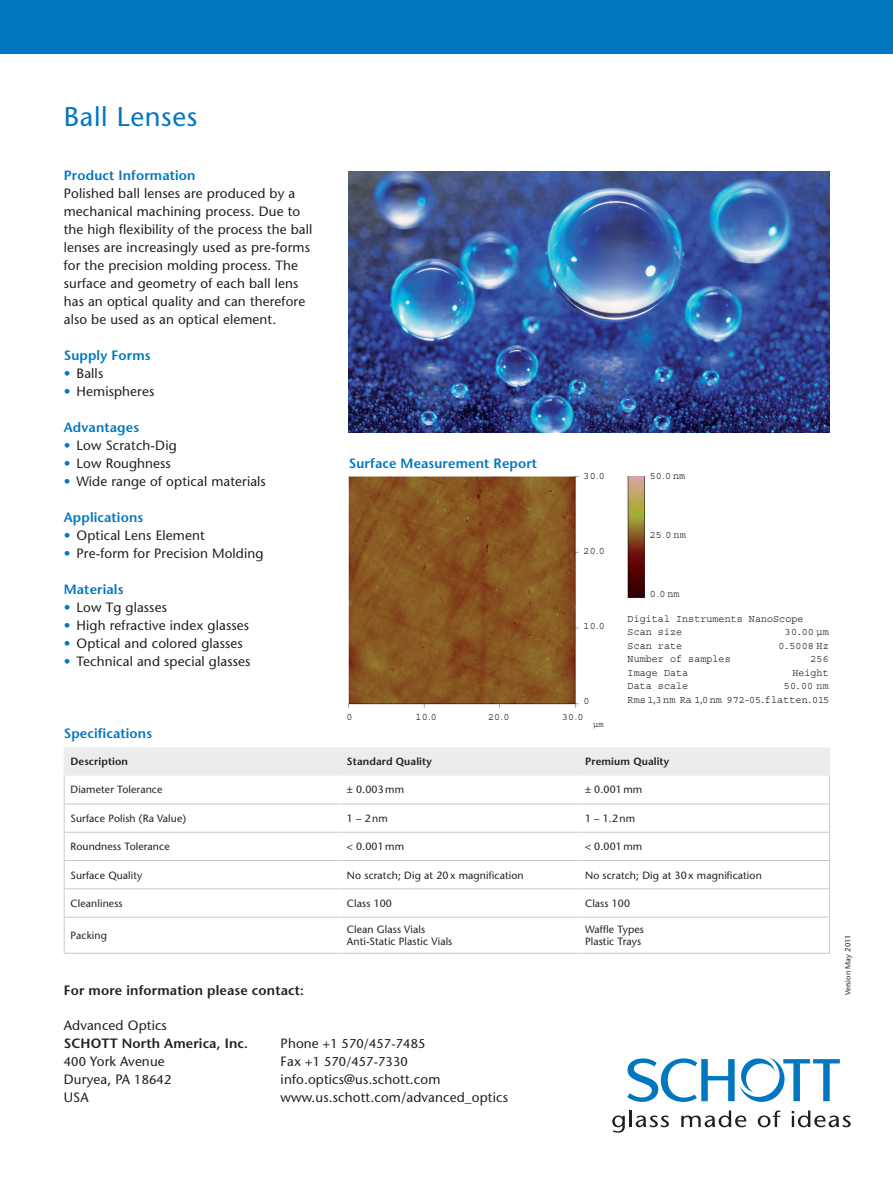
<style>
.page{position:relative;width:893px;height:1191px;background:#fff}
.page>*{position:absolute;margin:0;border:0;box-sizing:border-box;transform-origin:0 0}
.Headline{font:500 27px "Stone Sans Std";letter-spacing:.025em;color:#0077c0}
.Copy{font:500 13.5px/18px "Stone Sans Std";letter-spacing:.01em;color:#231f20}
.Liste{font:500 13.5px "Stone Sans Std";letter-spacing:.01em;color:#231f20}
.Adressfeld_copy{font:500 13.5px "Stone Sans Std";letter-spacing:.01em;color:#231f20}
.Subline{font:600 13.5px "Stone Sans Std";letter-spacing:.01em;color:#0077c0}
.Adressfeld_semibold{font:600 13.5px "Stone Sans Std";letter-spacing:.01em;color:#231f20}
.Adressfeld_copy-2{font:500 12.75px "Stone Sans Std";letter-spacing:.01em;color:#231f20}
.Tabellentext{font:500 10.5px "Stone Sans Std";letter-spacing:.01em;color:#231f20}
.Copy-2{font:10.5px "Courier Std";letter-spacing:.01em;color:#231f20;scale:.95 1}
.Tabellenkopf{font:600 10.5px "Stone Sans Std";letter-spacing:.01em;color:#231f20}
.Copy-3{font:10.5px "Courier Std";letter-spacing:.01em;color:#231f20;scale:.96 1}
.Copy-4{font:9px "Courier Std";color:#231f20;scale:.95 1}
.Drucknorm{font:500 7.5px "Stone Sans Std";letter-spacing:.01em;color:#231f20}
.s1{color:#0077c0}
.s2{font-size:7.5px}
.s3{font-size:13.5px}
.s4{font-size:12.75px}
</style>
<div class="page">
<div style="left:0;top:0;width:893px;height:53px;background:#0077c0"></div>
<svg style="left:627px;top:1057px;width:213px;height:45px"></svg>
<svg style="left:612px;top:1115px;width:13px;height:17px"></svg>
<hr style="left:629px;top:1110px;width:3px;height:17px;background:#231f20">
<svg style="left:636px;top:1115px;width:33px;height:12px"></svg>
<svg style="left:681px;top:1110px;width:65px;height:17px"></svg>
<svg style="left:758px;top:1110px;width:23px;height:17px"></svg>
<svg style="left:791px;top:1110px;width:60px;height:17px"></svg>
<img style="left:349px;top:171px;width:480px;height:261px">
<img style="left:349px;top:476px;width:229px;height:231px">
<img style="left:627px;top:477px;width:19px;height:122px">
<hr style="left:64px;top:916px;width:277px;height:1px;background:#c7c8ca">
<hr style="left:64px;top:917px;width:1px;height:36px;background:#c7c8ca">
<hr style="left:341px;top:916px;width:238px;height:1px;background:#c7c8ca">
<hr style="left:579px;top:916px;width:251px;height:1px;background:#c7c8ca">
<hr style="left:829px;top:917px;width:1px;height:36px;background:#c7c8ca">
<hr style="left:64px;top:953px;width:277px;height:1px;background:#c7c8ca">
<hr style="left:341px;top:953px;width:238px;height:1px;background:#c7c8ca">
<hr style="left:579px;top:953px;width:251px;height:1px;background:#c7c8ca">
<svg style="left:64px;top:747px;width:766px;height:169px"></svg>
<p class="Headline" style="left:64px;top:100px;width:135px">Ball Lenses</p>
<p class="Subline" style="left:64px;top:167px;width:133px">Product Information</p>
<p class="Copy" style="left:64px;top:184px;width:250px">Polished ball lenses are produced by a mechanical machining process. Due to the high flexibility of the process the ball lenses are increasingly used as pre-forms for the precision molding process. The surface and geometry of each ball lens has an optical quality and can therefore also be used as an optical element.</p>
<p class="Subline" style="left:64px;top:347px;width:88px">Supply Forms</p>
<p class="Liste" style="left:64px;top:365px;width:41px"><span class="s1">•</span> Balls</p>
<p class="Liste" style="left:64px;top:383px;width:92px"><span class="s1">•</span> Hemispheres</p>
<p class="Subline" style="left:64px;top:419px;width:77px">Advantages</p>
<p class="Liste" style="left:64px;top:437px;width:114px"><span class="s1">•</span> Low Scratch-Dig</p>
<p class="Liste" style="left:64px;top:455px;width:109px"><span class="s1">•</span> Low Roughness</p>
<p class="Liste" style="left:64px;top:473px;width:204px"><span class="s1">•</span> Wide range of optical materials</p>
<p class="Subline" style="left:64px;top:509px;width:81px">Applications</p>
<p class="Liste" style="left:64px;top:527px;width:142px"><span class="s1">•</span> Optical Lens Element</p>
<p class="Liste" style="left:64px;top:545px;width:201px"><span class="s1">•</span> Pre-form for Precision Molding</p>
<p class="Subline" style="left:64px;top:581px;width:61px">Materials</p>
<p class="Liste" style="left:64px;top:599px;width:105px"><span class="s1">•</span> Low Tg glasses</p>
<p class="Liste" style="left:64px;top:617px;width:187px"><span class="s1">•</span> High refractive index glasses</p>
<p class="Liste" style="left:64px;top:635px;width:181px"><span class="s1">•</span> Optical and colored glasses</p>
<p class="Liste" style="left:64px;top:653px;width:188px"><span class="s1">•</span> Technical and special glasses</p>
<p class="Subline" style="left:349px;top:455px;width:190px">Surface Measurement Report</p>
<p class="Copy-2" style="left:584px;top:470px;width:24px">30<span class="s2">.</span>0</p>
<p class="Copy-2" style="left:584px;top:545px;width:24px">20<span class="s2">.</span>0</p>
<p class="Copy-2" style="left:584px;top:620px;width:24px">10<span class="s2">.</span>0</p>
<p class="Copy-2" style="left:584px;top:695px;width:8px">0</p>
<p class="Copy-2" style="left:347px;top:711px;width:8px">0</p>
<p class="Copy-2" style="left:416px;top:711px;width:24px">10<span class="s2">.</span>0</p>
<p class="Copy-2" style="left:488px;top:711px;width:24px">20<span class="s2">.</span>0</p>
<p class="Copy-2" style="left:562px;top:711px;width:24px">30<span class="s2">.</span>0</p>
<p class="Copy-2" style="left:650px;top:470px;width:39px">50<span class="s2">.</span>0 nm</p>
<p class="Copy-2" style="left:650px;top:529px;width:39px">25<span class="s2">.</span>0 nm</p>
<p class="Copy-2" style="left:650px;top:588px;width:33px">0<span class="s2">.</span>0 nm</p>
<p class="Copy-2" style="left:628px;top:612px;width:187px">Digital Instruments NanoScope</p>
<p class="Copy-2" style="left:628px;top:626px;width:59px">Scan size</p>
<p class="Copy-2" style="left:785px;top:626px;width:48px">30.00 µm</p>
<p class="Copy-2" style="left:628px;top:639px;width:59px">Scan rate</p>
<p class="Copy-2" style="left:778px;top:639px;width:54px">0.5008 Hz</p>
<p class="Copy-2" style="left:628px;top:653px;width:110px">Number of samples</p>
<p class="Copy-2" style="left:810px;top:653px;width:21px">256</p>
<p class="Copy-2" style="left:628px;top:666px;width:65px">Image Data</p>
<p class="Copy-2" style="left:792px;top:666px;width:40px">Height</p>
<p class="Copy-2" style="left:628px;top:680px;width:65px">Data scale</p>
<p class="Copy-2" style="left:784px;top:680px;width:49px">50.00 nm</p>
<p class="Copy-3" style="left:628px;top:693px;width:212px">Rms 1,3nm Ra 1,0nm 972-05.flatten.015</p>
<p class="Copy-4" style="left:593px;top:719px;width:12px">µm</p>
<p class="Subline" style="left:64px;top:725px;width:90px">Specifications</p>
<p class="Tabellenkopf" style="left:71px;top:755px;width:59px">Description</p>
<p class="Tabellenkopf" style="left:347px;top:755px;width:86px">Standard Quality</p>
<p class="Tabellenkopf" style="left:585px;top:755px;width:86px">Premium Quality</p>
<p class="Tabellentext" style="left:71px;top:783px;width:93px">Diameter Tolerance</p>
<p class="Tabellentext" style="left:347px;top:783px;width:59px">± 0.003mm</p>
<p class="Tabellentext" style="left:585px;top:783px;width:59px">± 0.001mm</p>
<p class="Tabellentext" style="left:71px;top:812px;width:117px">Surface Polish (Ra Value)</p>
<p class="Tabellentext" style="left:347px;top:812px;width:42px">1 – 2nm</p>
<p class="Tabellentext" style="left:585px;top:812px;width:52px">1 – 1.2nm</p>
<p class="Tabellentext" style="left:71px;top:840px;width:101px">Roundness Tolerance</p>
<p class="Tabellentext" style="left:347px;top:840px;width:59px">&lt; 0.001mm</p>
<p class="Tabellentext" style="left:585px;top:840px;width:59px">&lt; 0.001mm</p>
<p class="Tabellentext" style="left:71px;top:868px;width:73px">Surface Quality</p>
<p class="Tabellentext" style="left:347px;top:868px;width:178px">No scratch; Dig at 20 x magnification</p>
<p class="Tabellentext" style="left:585px;top:868px;width:178px">No scratch; Dig at 30 x magnification</p>
<p class="Tabellentext" style="left:71px;top:897px;width:54px">Cleanliness</p>
<p class="Tabellentext" style="left:347px;top:897px;width:47px">Class 100</p>
<p class="Tabellentext" style="left:585px;top:897px;width:47px">Class 100</p>
<p class="Tabellentext" style="left:71px;top:929px;width:38px">Packing</p>
<p class="Tabellentext" style="left:347px;top:923px;width:80px">Clean Glass Vials</p>
<p class="Tabellentext" style="left:347px;top:935px;width:107px">Anti-Static Plastic Vials</p>
<p class="Tabellentext" style="left:585px;top:923px;width:60px">Waffle Types</p>
<p class="Tabellentext" style="left:585px;top:935px;width:58px">Plastic Trays</p>
<p class="Drucknorm" style="left:843px;top:995px;width:62px;rotate:-90deg">Version May 2011</p>
<p class="Adressfeld_semibold" style="left:64px;top:982px;width:242px">For more information please contact:</p>
<p class="Adressfeld_copy-2" style="left:281px;top:1035px;width:146px"><span class="s3">Phone</span> +1 570/457-7485</p>
<p class="Adressfeld_copy-2" style="left:281px;top:1053px;width:129px"><span class="s3">Fax</span> +1 570/457-7330</p>
<p class="Adressfeld_copy" style="left:281px;top:1071px;width:161px">info.optics@us.schott.com</p>
<p class="Adressfeld_copy" style="left:281px;top:1089px;width:229px">www.us.schott.com/advanced_optics</p>
<p class="Adressfeld_copy" style="left:64px;top:1017px;width:105px">Advanced Optics</p>
<p class="Adressfeld_semibold" style="left:64px;top:1034px;width:186px">SCHOTT North America, Inc.</p>
<p class="Adressfeld_copy" style="left:64px;top:1053px;width:102px"><span class="s4">400</span> York Avenue</p>
<p class="Adressfeld_copy" style="left:64px;top:1071px;width:109px">Duryea, PA <span class="s4">18642</span></p>
<p class="Adressfeld_copy" style="left:64px;top:1089px;width:26px">USA</p>
</div>
